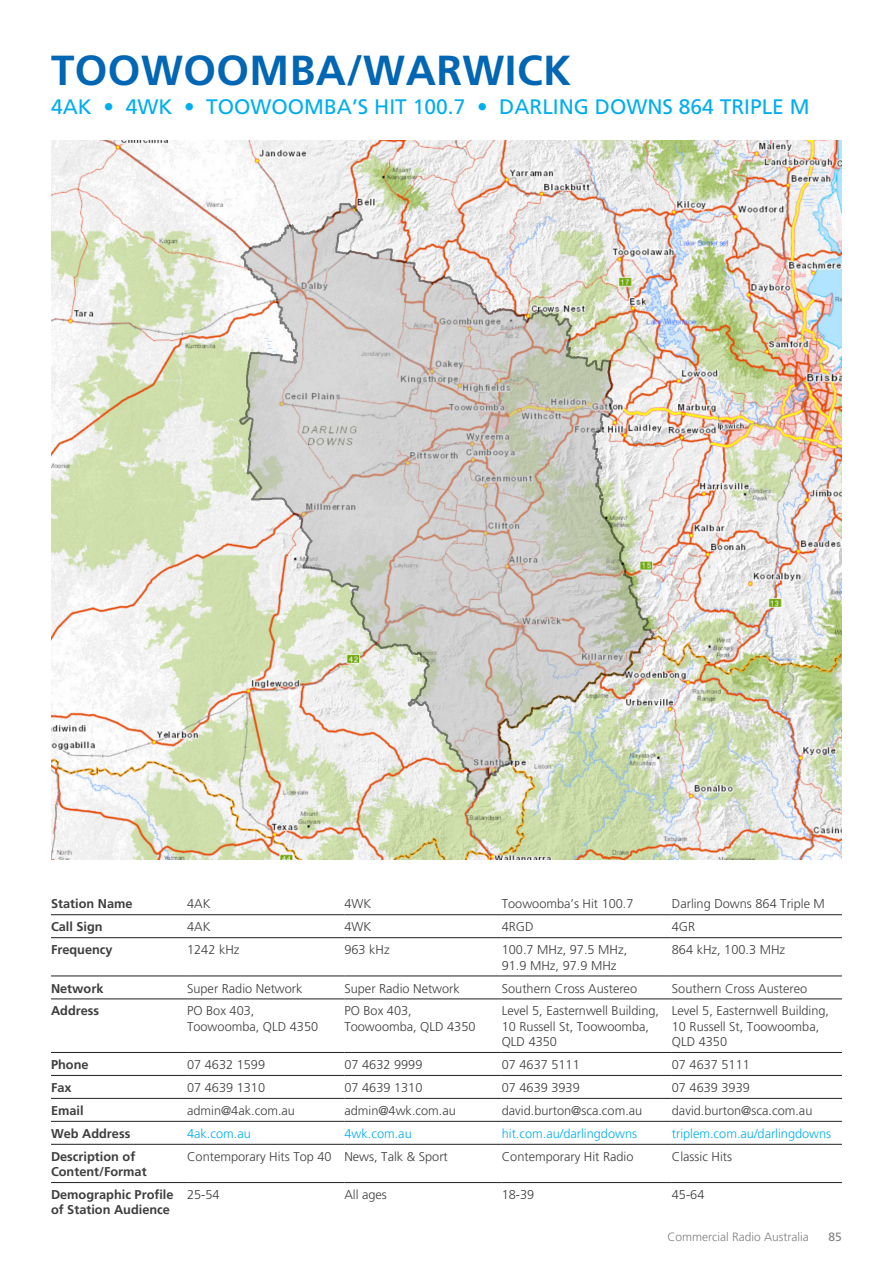
<style>
.page{position:relative;width:893px;height:1263px;background:#fff}
.page>*{position:absolute;margin:0;border:0;box-sizing:border-box;transform-origin:0 0}
.t1{font:700 42px "Frutiger";letter-spacing:.01em;color:#0166b3}
.t2{font:21px "Frutiger";color:#00aeef}
.t3{font:300 12.75px/15.3px "Frutiger";color:#3e3e3f}
.t4{font:700 12.75px/15.3px "Frutiger";color:#3e3e3f}
.t5{font:300 12.75px "Frutiger";color:#00aeef}
.t6{font:300 12px "Frutiger";color:#808083}
.t7{font:12px "Frutiger";color:#808083}
</style>
<div class="page">
<hr style="left:51px;top:914px;width:136px;height:1px;background:#231f20">
<hr style="left:187px;top:914px;width:157px;height:1px;background:#231f20">
<hr style="left:344px;top:914px;width:158px;height:1px;background:#231f20">
<hr style="left:502px;top:914px;width:170px;height:1px;background:#231f20">
<hr style="left:672px;top:914px;width:170px;height:1px;background:#231f20">
<hr style="left:51px;top:937px;width:136px;height:1px;background:#231f20">
<hr style="left:187px;top:937px;width:157px;height:1px;background:#231f20">
<hr style="left:344px;top:937px;width:158px;height:1px;background:#231f20">
<hr style="left:502px;top:937px;width:170px;height:1px;background:#231f20">
<hr style="left:672px;top:937px;width:170px;height:1px;background:#231f20">
<hr style="left:51px;top:976px;width:136px;height:1px;background:#231f20">
<hr style="left:187px;top:976px;width:157px;height:1px;background:#231f20">
<hr style="left:344px;top:976px;width:158px;height:1px;background:#231f20">
<hr style="left:502px;top:976px;width:170px;height:1px;background:#231f20">
<hr style="left:672px;top:976px;width:170px;height:1px;background:#231f20">
<hr style="left:51px;top:999px;width:136px;height:1px;background:#231f20">
<hr style="left:187px;top:999px;width:157px;height:1px;background:#231f20">
<hr style="left:344px;top:999px;width:158px;height:1px;background:#231f20">
<hr style="left:502px;top:999px;width:170px;height:1px;background:#231f20">
<hr style="left:672px;top:999px;width:170px;height:1px;background:#231f20">
<hr style="left:51px;top:1052px;width:136px;height:1px;background:#231f20">
<hr style="left:187px;top:1052px;width:157px;height:1px;background:#231f20">
<hr style="left:344px;top:1052px;width:158px;height:1px;background:#231f20">
<hr style="left:502px;top:1052px;width:170px;height:1px;background:#231f20">
<hr style="left:672px;top:1052px;width:170px;height:1px;background:#231f20">
<hr style="left:51px;top:1075px;width:136px;height:1px;background:#231f20">
<hr style="left:187px;top:1075px;width:157px;height:1px;background:#231f20">
<hr style="left:344px;top:1075px;width:158px;height:1px;background:#231f20">
<hr style="left:502px;top:1075px;width:170px;height:1px;background:#231f20">
<hr style="left:672px;top:1075px;width:170px;height:1px;background:#231f20">
<hr style="left:51px;top:1098px;width:136px;height:1px;background:#231f20">
<hr style="left:187px;top:1098px;width:157px;height:1px;background:#231f20">
<hr style="left:344px;top:1098px;width:158px;height:1px;background:#231f20">
<hr style="left:502px;top:1098px;width:170px;height:1px;background:#231f20">
<hr style="left:672px;top:1098px;width:170px;height:1px;background:#231f20">
<hr style="left:51px;top:1121px;width:136px;height:1px;background:#231f20">
<hr style="left:187px;top:1121px;width:157px;height:1px;background:#231f20">
<hr style="left:344px;top:1121px;width:158px;height:1px;background:#231f20">
<hr style="left:502px;top:1121px;width:170px;height:1px;background:#231f20">
<hr style="left:672px;top:1121px;width:170px;height:1px;background:#231f20">
<hr style="left:51px;top:1144px;width:136px;height:1px;background:#231f20">
<hr style="left:187px;top:1144px;width:157px;height:1px;background:#231f20">
<hr style="left:344px;top:1144px;width:158px;height:1px;background:#231f20">
<hr style="left:502px;top:1144px;width:170px;height:1px;background:#231f20">
<hr style="left:672px;top:1144px;width:170px;height:1px;background:#231f20">
<hr style="left:51px;top:1182px;width:136px;height:1px;background:#231f20">
<hr style="left:187px;top:1182px;width:157px;height:1px;background:#231f20">
<hr style="left:344px;top:1182px;width:158px;height:1px;background:#231f20">
<hr style="left:502px;top:1182px;width:170px;height:1px;background:#231f20">
<hr style="left:672px;top:1182px;width:170px;height:1px;background:#231f20">
<img style="left:51px;top:140px;width:791px;height:720px">
<h1 class="t1" style="left:51px;top:45px;width:522px">TOOWOOMBA/WARWICK</h1>
<h2 class="t2" style="left:51px;top:94px;width:760px">4AK • 4WK • TOOWOOMBA’S HIT 100.7 • DARLING DOWNS 864 TRIPLE M</h2>
<p class="t4" style="left:51px;top:896px;width:83px">Station Name</p>
<p class="t3" style="left:187px;top:896px;width:25px">4AK</p>
<p class="t3" style="left:344px;top:896px;width:28px">4WK</p>
<p class="t3" style="left:502px;top:896px;width:133px">Toowoomba’s Hit 100.7</p>
<p class="t3" style="left:672px;top:896px;width:155px">Darling Downs 864 Triple M</p>
<p class="t4" style="left:51px;top:919px;width:53px">Call Sign</p>
<p class="t3" style="left:187px;top:919px;width:25px">4AK</p>
<p class="t3" style="left:344px;top:919px;width:28px">4WK</p>
<p class="t3" style="left:502px;top:919px;width:33px">4RGD</p>
<p class="t3" style="left:672px;top:919px;width:25px">4GR</p>
<p class="t4" style="left:51px;top:942px;width:63px">Frequency</p>
<p class="t3" style="left:187px;top:942px;width:54px">1242 kHz</p>
<p class="t3" style="left:344px;top:942px;width:47px">963 kHz</p>
<p class="t3" style="left:502px;top:942px;width:127px">100.7 MHz, 97.5 MHz,<br>91.9 MHz, 97.9 MHz</p>
<p class="t3" style="left:672px;top:942px;width:115px">864 kHz, 100.3 MHz</p>
<p class="t4" style="left:51px;top:980px;width:54px">Network</p>
<p class="t3" style="left:187px;top:980px;width:117px">Super Radio Network</p>
<p class="t3" style="left:344px;top:980px;width:117px">Super Radio Network</p>
<p class="t3" style="left:502px;top:980px;width:137px">Southern Cross Austereo</p>
<p class="t3" style="left:672px;top:980px;width:137px">Southern Cross Austereo</p>
<p class="t4" style="left:51px;top:1003px;width:50px">Address</p>
<p class="t3" style="left:187px;top:1003px;width:133px">PO Box 403,<br>Toowoomba, QLD 4350</p>
<p class="t3" style="left:344px;top:1003px;width:133px">PO Box 403,<br>Toowoomba, QLD 4350</p>
<p class="t3" style="left:502px;top:1003px;width:159px">Level 5, Easternwell Building,<br>10 Russell St, Toowoomba,<br>QLD 4350</p>
<p class="t3" style="left:672px;top:1003px;width:159px">Level 5, Easternwell Building,<br>10 Russell St, Toowoomba,<br>QLD 4350</p>
<p class="t4" style="left:51px;top:1057px;width:39px">Phone</p>
<p class="t3" style="left:187px;top:1057px;width:79px">07 4632 1599</p>
<p class="t3" style="left:344px;top:1057px;width:79px">07 4632 9999</p>
<p class="t3" style="left:502px;top:1057px;width:79px">07 4637 5111</p>
<p class="t3" style="left:672px;top:1057px;width:79px">07 4637 5111</p>
<p class="t4" style="left:51px;top:1080px;width:22px">Fax</p>
<p class="t3" style="left:187px;top:1080px;width:79px">07 4639 1310</p>
<p class="t3" style="left:344px;top:1080px;width:79px">07 4639 1310</p>
<p class="t3" style="left:502px;top:1080px;width:79px">07 4639 3939</p>
<p class="t3" style="left:672px;top:1080px;width:79px">07 4639 3939</p>
<p class="t4" style="left:51px;top:1103px;width:34px">Email</p>
<p class="t3" style="left:187px;top:1103px;width:109px">admin@4ak.com.au</p>
<p class="t3" style="left:344px;top:1103px;width:113px">admin@4wk.com.au</p>
<p class="t3" style="left:502px;top:1103px;width:142px">david.burton@sca.com.au</p>
<p class="t3" style="left:672px;top:1103px;width:142px">david.burton@sca.com.au</p>
<p class="t4" style="left:51px;top:1126px;width:81px">Web Address</p>
<p class="t5" style="left:187px;top:1126px;width:65px">4ak.com.au</p>
<p class="t5" style="left:344px;top:1126px;width:69px">4wk.com.au</p>
<p class="t5" style="left:502px;top:1126px;width:137px">hit.com.au/darlingdowns</p>
<p class="t5" style="left:672px;top:1126px;width:161px">triplem.com.au/darlingdowns</p>
<p class="t4" style="left:51px;top:1149px;width:97px">Description of<br>Content/Format</p>
<p class="t3" style="left:187px;top:1149px;width:262px">Contemporary Hits Top 40 News, Talk &amp; Sport</p>
<p class="t3" style="left:502px;top:1149px;width:133px">Contemporary Hit Radio</p>
<p class="t3" style="left:672px;top:1149px;width:62px">Classic Hits</p>
<p class="t4" style="left:51px;top:1187px;width:124px">Demographic Profile of Station Audience</p>
<p class="t3" style="left:187px;top:1187px;width:34px">25-54</p>
<p class="t3" style="left:344px;top:1187px;width:44px">All ages</p>
<p class="t3" style="left:502px;top:1187px;width:34px">18-39</p>
<p class="t3" style="left:672px;top:1187px;width:34px">45-64</p>
<p class="t6" style="left:667px;top:1230px;width:143px">Commercial Radio Australia</p>
<p class="t7" style="left:828px;top:1230px;width:15px">85</p>
</div>
